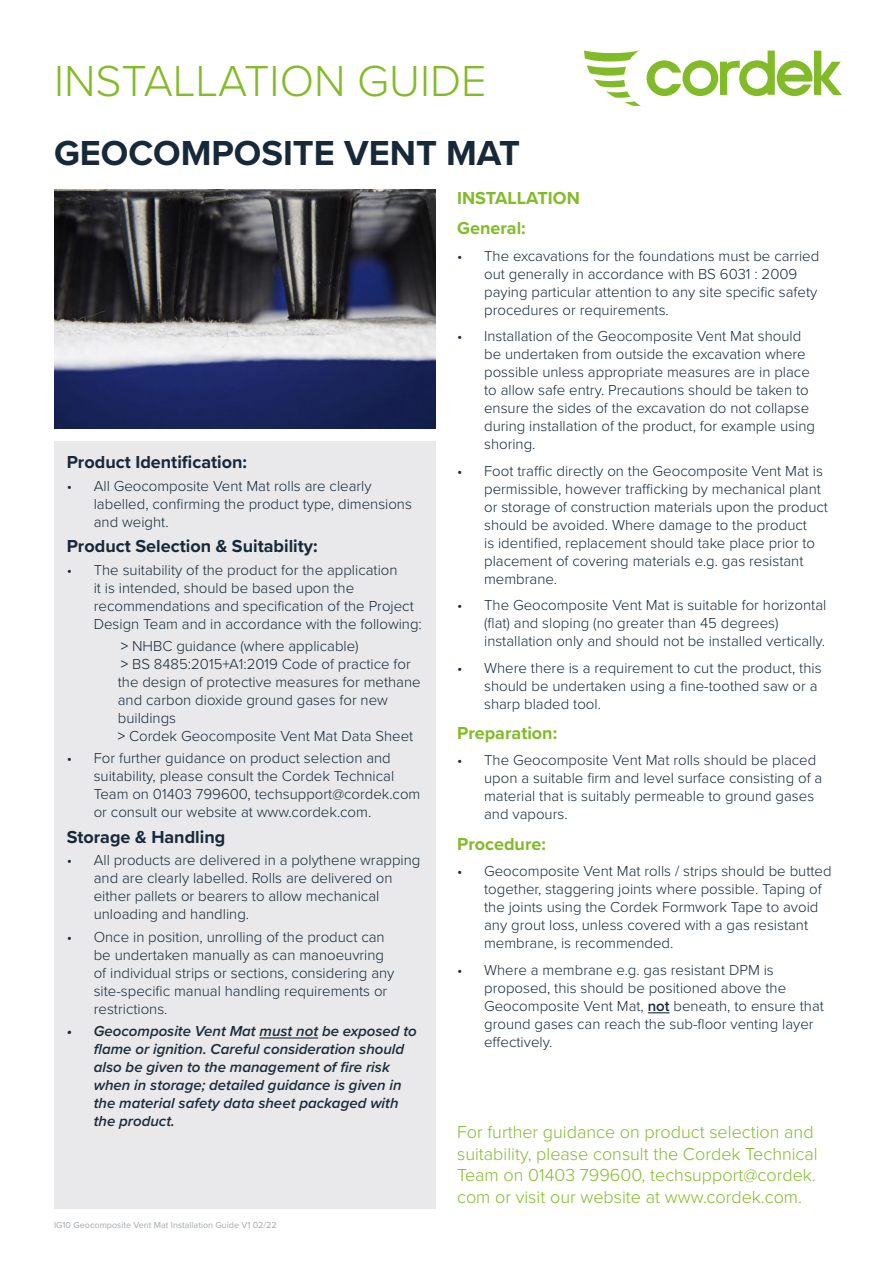
<style>
.page{position:relative;width:893px;height:1263px;background:#fff}
.page>*{position:absolute;margin:0;border:0;box-sizing:border-box;transform-origin:0 0}
.t1{font:300 45px "Proxima Nova";color:#82bb27}
.t2{font:700 36px "Proxima Nova";color:#172938}
.Further_Guidance{font:300 18px/21.6px "Proxima Nova";color:#82bb27}
.Paragraph_title{font:700 18px "Proxima Nova";color:#172938}
.Paragraph_title-2{font:700 18px "Proxima Nova";color:#82bb27}
.t3{font:300 15px/18px "Proxima Nova";color:#172938}
.t4{font:italic 600 15px/18px "Proxima Nova";color:#1b2c39}
.BODY_COPY{font:9px "Proxima Nova";color:#a3a9ad}
.s1{font-weight:400}
.s2{font-weight:600}
</style>
<div class="page">
<svg style="left:584px;top:50px;width:57px;height:56px"></svg>
<svg style="left:647px;top:51px;width:195px;height:45px"></svg>
<img style="left:54px;top:190px;width:382px;height:238px">
<svg style="left:648px;top:1012px;width:22px;height:1px"></svg>
<div style="left:54px;top:441px;width:382px;height:768px;background:#e9e8ea"></div>
<hr style="left:260px;top:1037px;width:58px;height:1px;background:#1b2c39">
<h1 class="t1" style="left:54px;top:47px;width:434px">INSTALLATION GUIDE</h1>
<p class="t2" style="left:54px;top:126px;width:468px">GEOCOMPOSITE VENT MAT</p>
<p class="Paragraph_title" style="left:67px;top:449px;width:182px">Product Identification:</p>
<p class="t3" style="left:94px;top:476px;width:320px;text-indent:-27px">• All Geocomposite Vent Mat rolls are clearly labelled, confirming the product type, dimensions and weight.</p>
<p class="Paragraph_title" style="left:67px;top:533px;width:252px">Product Selection &amp; Suitability:</p>
<p class="t3" style="left:94px;top:560px;width:330px;text-indent:-27px">• The suitability of the product for the application<br>it is intended, should be based upon the recommendations and specification of the Project Design Team and in accordance with the following:</p>
<p class="t3" style="left:121px;top:636px;width:239px"><span class="s1">&gt;</span> NHBC guidance (where applicable)</p>
<p class="t3" style="left:118px;top:654px;width:304px"><span class="s1">&gt;</span> BS 8485:2015+A1:2019 Code of practice for the design of protective measures for methane and carbon dioxide ground gases for new buildings</p>
<p class="t3" style="left:118px;top:726px;width:297px"><span class="s1">&gt;</span> Cordek Geocomposite Vent Mat Data Sheet</p>
<p class="t3" style="left:94px;top:748px;width:328px;text-indent:-27px">• For further guidance on product selection and suitability, please consult the Cordek Technical Team on 01403 799600, techsupport@cordek.com or consult our website at www.cordek.com.</p>
<p class="Paragraph_title" style="left:67px;top:823px;width:160px">Storage &amp; Handling</p>
<p class="t3" style="left:94px;top:850px;width:328px;text-indent:-27px">• All products are delivered in a polythene wrapping and are clearly labelled. Rolls are delivered on either pallets or bearers to allow mechanical unloading and handling.</p>
<p class="t3" style="left:94px;top:927px;width:302px;text-indent:-27px">• Once in position, unrolling of the product can be undertaken manually as can manoeuvring of individual strips or sections, considering any site-specific manual handling requirements or restrictions.</p>
<p class="t4" style="left:94px;top:1021px;width:325px;text-indent:-27px">• Geocomposite Vent Mat must not be exposed to flame or ignition. Careful consideration should also be given to the management of fire risk when in storage; detailed guidance is given in the material safety data sheet packaged with the product.</p>
<p class="BODY_COPY" style="left:54px;top:1219px;width:224px">IG10 Geocomposite Vent Mat Installation Guide V1 02/22</p>
<p class="Paragraph_title-2" style="left:457px;top:185px;width:124px">INSTALLATION</p>
<p class="Paragraph_title-2" style="left:457px;top:215px;width:70px">General:</p>
<p class="t3" style="left:484px;top:246px;width:337px;text-indent:-27px">• The excavations for the foundations must be carried out generally in accordance with BS 6031 : 2009 paying particular attention to any site specific safety procedures or requirements.</p>
<p class="t3" style="left:484px;top:326px;width:332px;text-indent:-27px">• Installation of the Geocomposite Vent Mat should be undertaken from outside the excavation where possible unless appropriate measures are in place to allow safe entry. Precautions should be taken to ensure the sides of the excavation do not collapse during installation of the product, for example using shoring.</p>
<p class="t3" style="left:484px;top:461px;width:345px;text-indent:-27px">• Foot traffic directly on the Geocomposite Vent Mat is permissible, however trafficking by mechanical plant or storage of construction materials upon the product should be avoided. Where damage to the product<br>is identified, replacement should take place prior to placement of covering materials e.g. gas resistant membrane.</p>
<p class="t3" style="left:484px;top:595px;width:344px;text-indent:-27px">• The Geocomposite Vent Mat is suitable for horizontal (flat) and sloping (no greater than 45 degrees) installation only and should not be installed vertically.</p>
<p class="t3" style="left:484px;top:658px;width:339px;text-indent:-27px">• Where there is a requirement to cut the product, this should be undertaken using a fine-toothed saw or a sharp bladed tool.</p>
<p class="Paragraph_title-2" style="left:457px;top:719px;width:102px">Preparation:</p>
<p class="t3" style="left:484px;top:751px;width:340px;text-indent:-27px">• The Geocomposite Vent Mat rolls should be placed upon a suitable firm and level surface consisting of a material that is suitably permeable to ground gases and vapours.</p>
<p class="Paragraph_title-2" style="left:457px;top:830px;width:90px">Procedure:</p>
<p class="t3" style="left:484px;top:861px;width:349px;text-indent:-27px">• Geocomposite Vent Mat rolls / strips should be butted together, staggering joints where possible. Taping of the joints using the Cordek Formwork Tape to avoid any grout loss, unless covered with a gas resistant membrane, is recommended.</p>
<p class="t3" style="left:484px;top:960px;width:341px;text-indent:-27px">• Where a membrane e.g. gas resistant DPM is proposed, this should be positioned above the Geocomposite Vent Mat, <span class="s2">not</span> beneath, to ensure that ground gases can reach the sub-floor venting layer effectively.</p>
<p class="Further_Guidance" style="left:457px;top:1120px;width:362px">For further guidance on product selection and suitability, please consult the Cordek Technical Team on 01403 799600, techsupport@cordek. com or visit our website at www.cordek.com.</p>
</div>
